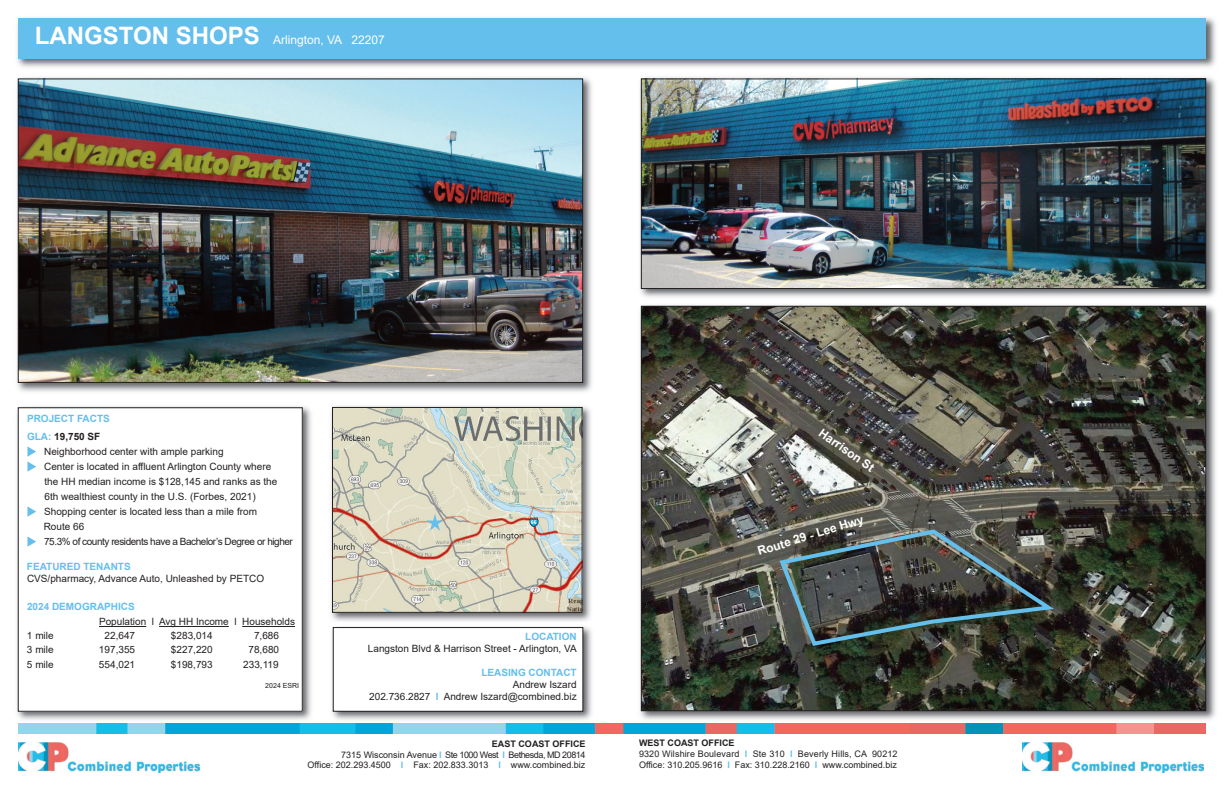
<style>
.page{position:relative;width:1224px;height:792px;background:#fff}
.page>*{position:absolute;margin:0;border:0;box-sizing:border-box;transform-origin:0 0}
.t1{font:12px "Arial";color:#fff}
.t2{font:700 12px "Arial";color:#fff}
.t3{font:10px/15px "Arial";color:#231f20}
.t4{font:700 10px/18px "Arial";color:#64bfec}
.t5{font:10px "Arial";letter-spacing:-.045em;color:#231f20}
.t6{font:9px/10.8px "Arial";color:#231f20}
.t7{font:7px "Arial";color:#231f20}
.s1{font-weight:700;font-size:24px}
.s2{color:#231f20}
.s3{color:#64bfec}
.s4{font-weight:700;color:#64bfec}
.s5{font-weight:700}
</style>
<div class="page">
<img style="left:328px;top:626px;width:268px;height:98px">
<div style="left:333px;top:628px;width:250px;height:83px;background:#fff"></div>
<div style="left:333px;top:627px;width:250px;height:85px;border:1px solid #231f20"></div>
<img style="left:17px;top:406px;width:299px;height:318px">
<div style="left:18px;top:408px;width:284px;height:303px;background:#fff"></div>
<div style="left:18px;top:408px;width:285px;height:304px;border:1px solid #231f20"></div>
<img style="left:17px;top:17px;width:1199px;height:50px">
<div style="left:18px;top:18px;width:1188px;height:40px;background:#64bfec"></div>
<hr style="left:99px;top:626px;width:47px;height:1px;background:#231f20">
<hr style="left:159px;top:626px;width:70px;height:1px;background:#231f20">
<hr style="left:242px;top:626px;width:53px;height:1px;background:#231f20">
<img style="left:17px;top:77px;width:575px;height:315px">
<img style="left:20px;top:81px;width:561px;height:300px">
<div style="left:18px;top:79px;width:565px;height:304px;border:1px solid #231f20"></div>
<img style="left:331px;top:406px;width:260px;height:215px">
<img style="left:334px;top:409px;width:246px;height:202px">
<div style="left:332px;top:407px;width:250px;height:206px;border:1px solid #231f20"></div>
<svg style="left:427px;top:514px;width:16px;height:17px"></svg>
<img style="left:637px;top:77px;width:579px;height:647px">
<img style="left:643px;top:308px;width:561px;height:401px">
<img style="left:637px;top:301px;width:579px;height:1px">
<img style="left:643px;top:81px;width:561px;height:206px">
<div style="left:641px;top:79px;width:565px;height:210px;border:1px solid #231f20"></div>
<svg style="left:779px;top:529px;width:275px;height:117px;background:#464d4a"></svg>
<img style="left:18px;top:724px;width:1188px;height:9px">
<img style="left:18px;top:743px;width:181px;height:29px">
<img style="left:1022px;top:743px;width:182px;height:29px">
<p class="t1" style="left:35px;top:34px;width:352px"><span class="s1">LANGSTON SHOPS</span> Arlington, VA 22207</p>
<p class="t4" style="left:27px;top:410px;width:84px">PROJECT FACTS<br>GLA: <span class="s2">19,750 SF</span></p>
<p class="t3" style="left:27px;top:444px;width:198px"><span class="s3">◆</span> Neighborhood center with ample parking</p>
<p class="t3" style="left:45px;top:459px;width:234px;text-indent:-17px"><span class="s3">◆</span> Center is located in affluent Arlington County where the HH median income is $128,145 and ranks as the<br>6th wealthiest county in the U.S. (Forbes, 2021)</p>
<p class="t3" style="left:44px;top:504px;width:215px;text-indent:-17px"><span class="s3">◆</span> Shopping center is located less than a mile from<br>Route 66</p>
<p class="t5" style="left:27px;top:536px;width:267px"><span class="s3">◆</span> 75.3% of county residents have a Bachelor’s Degree or higher</p>
<p class="t4" style="left:27px;top:558px;width:105px">FEATURED TENANTS</p>
<p class="t3" style="left:27px;top:571px;width:239px">CVS/pharmacy, Advance Auto, Unleashed by PETCO</p>
<p class="t4" style="left:27px;top:598px;width:109px">2024 DEMOGRAPHICS</p>
<p class="t3" style="left:99px;top:614px;width:198px">Population l Avg HH Income l Households</p>
<p class="t3" style="left:27px;top:628px;width:28px">1 mile</p>
<p class="t3" style="left:105px;top:628px;width:32px">22,647</p>
<p class="t3" style="left:171px;top:628px;width:43px">$283,014</p>
<p class="t3" style="left:254px;top:628px;width:27px">7,686</p>
<p class="t3" style="left:27px;top:642px;width:28px">3 mile</p>
<p class="t3" style="left:99px;top:642px;width:38px">197,355</p>
<p class="t3" style="left:171px;top:642px;width:43px">$227,220</p>
<p class="t3" style="left:249px;top:642px;width:32px">78,680</p>
<p class="t3" style="left:27px;top:657px;width:28px">5 mile</p>
<p class="t3" style="left:99px;top:657px;width:38px">554,021</p>
<p class="t3" style="left:171px;top:657px;width:43px">$198,793</p>
<p class="t3" style="left:243px;top:657px;width:37px">233,119</p>
<p class="t7" style="left:265px;top:681px;width:35px">2024 ESRI</p>
<p class="t4" style="left:525px;top:628px;width:53px">LOCATION</p>
<p class="t3" style="left:368px;top:641px;width:210px">Langston Blvd &amp; Harrison Street - Arlington, VA</p>
<p class="t4" style="left:481px;top:664px;width:97px">LEASING CONTACT</p>
<p class="t3" style="left:369px;top:679px;width:209px;line-height:12px;text-align:right">Andrew Iszard<br>202.736.2827 <span class="s4">l</span> Andrew Iszard@combined.biz</p>
<p class="t6" style="left:307px;top:738px;width:280px;text-align:right"><span class="s5">EAST COAST OFFICE<br></span>7315 Wisconsin Avenue <span class="s4">l</span> Ste 1000 West <span class="s4">l</span> Bethesda, MD 20814<br>Office: 202.293.4500 <span class="s4">l</span> Fax: 202.833.3013 <span class="s4">l</span> www.combined.biz</p>
<p class="t2" style="left:824px;top:426px;width:66px;rotate:35deg">Harrison St</p>
<p class="t2" style="left:756px;top:545px;width:112px;rotate:-17deg">Route 29 - Lee Hwy</p>
<p class="t6" style="left:639px;top:738px;width:260px"><span class="s5">WEST COAST OFFICE<br></span>9320 Wilshire Boulevard <span class="s4">l</span> Ste 310 <span class="s4">l</span> Beverly Hills, CA 90212<br>Office: 310.205.9616 <span class="s4">l</span> Fax: 310.228.2160 <span class="s4">l</span> www.combined.biz</p>
</div>
